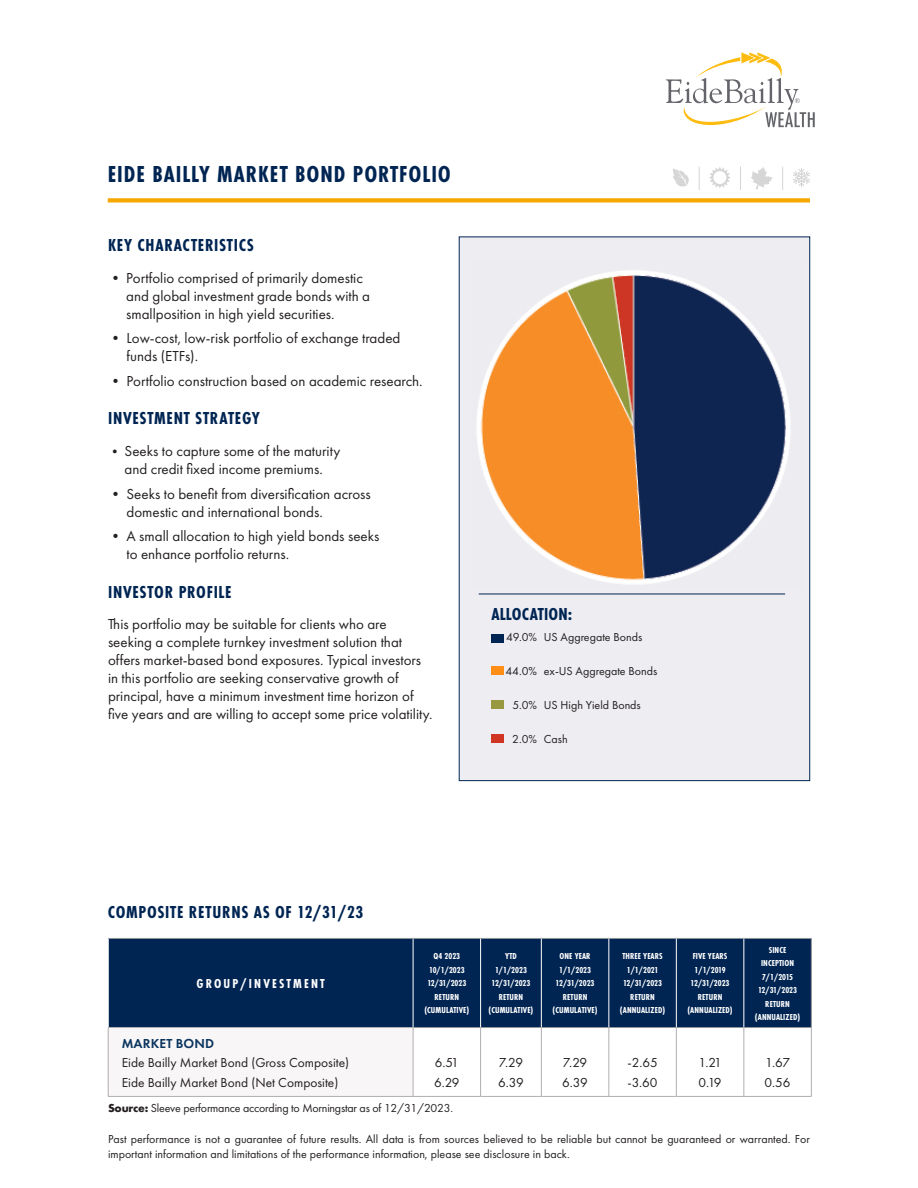
<style>
.page{position:relative;width:918px;height:1188px;background:#fff}
.page>*{position:absolute;margin:0;border:0;box-sizing:border-box;transform-origin:0 0}
.cap_heads{font:700 24px "Futura PT Cond";letter-spacing:.04em;color:#002553}
.cap_heads-2{font:700 18px "Futura PT Cond";letter-spacing:.04em;color:#002553}
.cap_heads-3{font:700 18px "Futura PT Cond";letter-spacing:.01em;color:#002553}
.t1{font:15px/18px "Futura PT";color:#231f20}
.t2{font:13.5px/19.5px "Futura PT";color:#231f20}
.t3{font:700 13.5px "Futura PT Cond";letter-spacing:.16em;color:#fff}
.t4{font:12px/15px "Futura PT";color:#231f20}
.t5{font:12px "Futura PT";letter-spacing:-.02em;color:#231f20}
.t6{font:700 9px/13.5px "Futura PT Cond";letter-spacing:.01em;color:#fff;text-align:center}
.s1{font-size:13.5px}
.s2{font-weight:600;color:#0a355e}
.s3{font-weight:700}
</style>
<div class="page">
<div style="left:108px;top:198px;width:702px;height:5px;background:#f6a800"></div>
<svg style="left:793px;top:168px;width:17px;height:19px"></svg>
<svg style="left:673px;top:169px;width:16px;height:18px"></svg>
<svg style="left:751px;top:167px;width:22px;height:22px"></svg>
<svg style="left:709px;top:167px;width:22px;height:21px"></svg>
<svg style="left:699px;top:167px;width:1px;height:23px"></svg>
<svg style="left:740px;top:167px;width:1px;height:23px"></svg>
<svg style="left:782px;top:167px;width:1px;height:23px"></svg>
<div style="left:459px;top:237px;width:351px;height:544px;background:#eeedf2;border:1px solid #002553"></div>
<div style="left:492px;top:634px;width:12px;height:8px;background:#002553"></div>
<div style="left:492px;top:666px;width:12px;height:9px;background:#ff8e16"></div>
<div style="left:492px;top:700px;width:12px;height:8px;background:#979840"></div>
<div style="left:492px;top:734px;width:12px;height:9px;background:#d03524"></div>
<hr style="left:479px;top:594px;width:306px;height:1px;background:#002553">
<div style="left:109px;top:939px;width:702px;height:88px;background:#002553"></div>
<div style="left:108px;top:1027px;width:305px;height:69px;background:#f9f6f7"></div>
<svg style="left:481px;top:1028px;width:330px;height:68px"></svg>
<hr style="left:108px;top:1028px;width:1px;height:68px;background:#afaeb2">
<hr style="left:413px;top:1028px;width:1px;height:68px;background:#afaeb2">
<hr style="left:480px;top:1028px;width:1px;height:68px;background:#afaeb2">
<hr style="left:541px;top:1028px;width:1px;height:68px;background:#afaeb2">
<hr style="left:609px;top:1028px;width:1px;height:68px;background:#afaeb2">
<hr style="left:676px;top:1028px;width:1px;height:68px;background:#afaeb2">
<hr style="left:744px;top:1028px;width:1px;height:68px;background:#afaeb2">
<hr style="left:811px;top:1028px;width:1px;height:68px;background:#afaeb2">
<hr style="left:108px;top:1096px;width:305px;height:1px;background:#afaeb2">
<hr style="left:413px;top:1096px;width:68px;height:1px;background:#afaeb2">
<hr style="left:481px;top:1096px;width:60px;height:1px;background:#afaeb2">
<hr style="left:541px;top:1096px;width:68px;height:1px;background:#afaeb2">
<hr style="left:609px;top:1096px;width:67px;height:1px;background:#afaeb2">
<hr style="left:676px;top:1096px;width:68px;height:1px;background:#afaeb2">
<hr style="left:744px;top:1096px;width:68px;height:1px;background:#afaeb2">
<hr style="left:413px;top:938px;width:68px;height:1px;background:#939598">
<hr style="left:481px;top:938px;width:60px;height:1px;background:#939598">
<hr style="left:541px;top:938px;width:68px;height:1px;background:#939598">
<hr style="left:609px;top:938px;width:67px;height:1px;background:#939598">
<hr style="left:676px;top:938px;width:68px;height:1px;background:#939598">
<hr style="left:744px;top:938px;width:68px;height:1px;background:#939598">
<hr style="left:811px;top:939px;width:1px;height:88px;background:#939598">
<hr style="left:413px;top:1027px;width:68px;height:1px;background:#939598">
<hr style="left:481px;top:1027px;width:60px;height:1px;background:#939598">
<hr style="left:541px;top:1027px;width:68px;height:1px;background:#939598">
<hr style="left:609px;top:1027px;width:67px;height:1px;background:#939598">
<hr style="left:676px;top:1027px;width:68px;height:1px;background:#939598">
<hr style="left:744px;top:1027px;width:68px;height:1px;background:#939598">
<hr style="left:413px;top:939px;width:1px;height:88px;background:#fff">
<hr style="left:480px;top:939px;width:1px;height:88px;background:#fff">
<hr style="left:541px;top:939px;width:1px;height:88px;background:#fff">
<hr style="left:609px;top:939px;width:1px;height:88px;background:#fff">
<hr style="left:676px;top:939px;width:1px;height:88px;background:#fff">
<hr style="left:744px;top:939px;width:1px;height:88px;background:#fff">
<hr style="left:108px;top:938px;width:305px;height:1px;background:#939598">
<hr style="left:108px;top:1027px;width:305px;height:1px;background:#afaeb2">
<img style="left:477px;top:270px;width:313px;height:314px">
<svg style="left:666px;top:52px;width:149px;height:76px"></svg>
<p class="cap_heads" style="left:108px;top:161px;width:345px">EIDE BAILLY MARKET BOND PORTFOLIO</p>
<p class="cap_heads-2" style="left:108px;top:235px;width:147px">KEY CHARACTERISTICS</p>
<p class="t1" style="left:126px;top:269px;width:246px;text-indent:-18px">• Portfolio comprised of primarily domestic and global investment grade bonds with a smallposition in high yield securities.</p>
<p class="t1" style="left:126px;top:329px;width:276px;text-indent:-18px">• Low-cost, low-risk portfolio of exchange traded funds (ETFs).</p>
<p class="t1" style="left:108px;top:372px;width:316px">• Portfolio construction based on academic research.</p>
<p class="cap_heads-2" style="left:108px;top:408px;width:153px">INVESTMENT STRATEGY</p>
<p class="t1" style="left:108px;top:442px;width:234px;text-align:center"><span class="s1">•</span> Seeks to capture some of the maturity and credit fixed income premiums.</p>
<p class="t1" style="left:126px;top:485px;width:246px;text-indent:-18px">• Seeks to benefit from diversification across domestic and international bonds.</p>
<p class="t1" style="left:126px;top:527px;width:254px;text-indent:-18px">• A small allocation to high yield bonds seeks to enhance portfolio returns.</p>
<p class="cap_heads-2" style="left:108px;top:581px;width:125px">INVESTOR PROFILE</p>
<p class="t1" style="left:108px;top:615px;width:326px">This portfolio may be suitable for clients who are seeking a complete turnkey investment solution that offers market-based bond exposures. Typical investors in this portfolio are seeking conservative growth of principal, have a minimum investment time horizon of five years and are willing to accept some price volatility.</p>
<p class="cap_heads-3" style="left:491px;top:604px;width:83px">ALLOCATION:</p>
<p class="t4" style="left:506px;top:630px;width:32px">49.0%</p>
<p class="t4" style="left:544px;top:630px;width:100px">US Aggregate Bonds</p>
<p class="t4" style="left:505px;top:664px;width:33px">44.0%</p>
<p class="t4" style="left:544px;top:664px;width:115px">ex-US Aggregate Bonds</p>
<p class="t4" style="left:512px;top:697px;width:26px">5.0%</p>
<p class="t4" style="left:544px;top:697px;width:99px">US High Yield Bonds</p>
<p class="t4" style="left:512px;top:731px;width:26px">2.0%</p>
<p class="t4" style="left:544px;top:731px;width:25px">Cash</p>
<p class="cap_heads-2" style="left:108px;top:902px;width:257px">COMPOSITE RETURNS AS OF 12/31/23</p>
<p class="t3" style="left:197px;top:976px;width:130px">GROUP/INVESTMENT</p>
<p class="t2" style="left:122px;top:1033px;width:229px"><span class="s2">MARKET BOND<br></span>Eide Bailly Market Bond (Gross Composite)<br>Eide Bailly Market Bond (Net Composite)</p>
<p class="t6" style="left:434px;top:950px;width:28px">Q4 2023</p>
<p class="t6" style="left:429px;top:963px;width:37px">10/1/2023</p>
<p class="t6" style="left:427px;top:977px;width:40px">12/31/2023</p>
<p class="t6" style="left:424px;top:990px;width:46px">RETURN (CUMULATIVE)</p>
<p class="t2" style="left:435px;top:1053px;width:26px">6.51</p>
<p class="t2" style="left:434px;top:1072px;width:27px">6.29</p>
<p class="t5" style="left:108px;top:1100px;width:347px"><span class="s3">Source:</span> Sleeve performance according to Morningstar as of 12/31/2023.</p>
<p class="t6" style="left:505px;top:950px;width:13px">YTD</p>
<p class="t6" style="left:495px;top:963px;width:33px">1/1/2023</p>
<p class="t6" style="left:492px;top:977px;width:40px">12/31/2023</p>
<p class="t6" style="left:489px;top:990px;width:46px">RETURN (CUMULATIVE)</p>
<p class="t2" style="left:499px;top:1053px;width:26px">7.29</p>
<p class="t2" style="left:498px;top:1072px;width:27px">6.39</p>
<p class="t6" style="left:560px;top:950px;width:32px">ONE YEAR</p>
<p class="t6" style="left:559px;top:963px;width:33px">1/1/2023</p>
<p class="t6" style="left:556px;top:977px;width:40px">12/31/2023</p>
<p class="t6" style="left:553px;top:990px;width:46px">RETURN (CUMULATIVE)</p>
<p class="t2" style="left:563px;top:1053px;width:26px">7.29</p>
<p class="t2" style="left:562px;top:1072px;width:27px">6.39</p>
<p class="t6" style="left:622px;top:950px;width:42px">THREE YEARS</p>
<p class="t6" style="left:627px;top:963px;width:33px">1/1/2021</p>
<p class="t6" style="left:623px;top:977px;width:40px">12/31/2023</p>
<p class="t6" style="left:620px;top:990px;width:47px">RETURN (ANNUALIZED)</p>
<p class="t2" style="left:627px;top:1053px;width:32px">-2.65</p>
<p class="t2" style="left:628px;top:1072px;width:32px">-3.60</p>
<p class="t6" style="left:693px;top:950px;width:36px">FIVE YEARS</p>
<p class="t6" style="left:695px;top:963px;width:33px">1/1/2019</p>
<p class="t6" style="left:691px;top:977px;width:40px">12/31/2023</p>
<p class="t6" style="left:687px;top:990px;width:47px">RETURN (ANNUALIZED)</p>
<p class="t2" style="left:698px;top:1053px;width:25px">1.21</p>
<p class="t2" style="left:699px;top:1072px;width:24px">0.19</p>
<p class="t6" style="left:761px;top:943px;width:34px">SINCE<br>INCEPTION</p>
<p class="t6" style="left:762px;top:970px;width:33px">7/1/2015</p>
<p class="t6" style="left:758px;top:983px;width:40px">12/31/2023</p>
<p class="t6" style="left:755px;top:997px;width:47px">RETURN (ANNUALIZED)</p>
<p class="t2" style="left:765px;top:1053px;width:27px">1.67</p>
<p class="t2" style="left:765px;top:1072px;width:28px">0.56</p>
<p class="t4" style="left:108px;top:1131px;width:703px">Past performance is not a guarantee of future results. All data is from sources believed to be reliable but cannot be guaranteed or warranted. For important information and limitations of the performance information, please see disclosure in back.</p>
</div>
